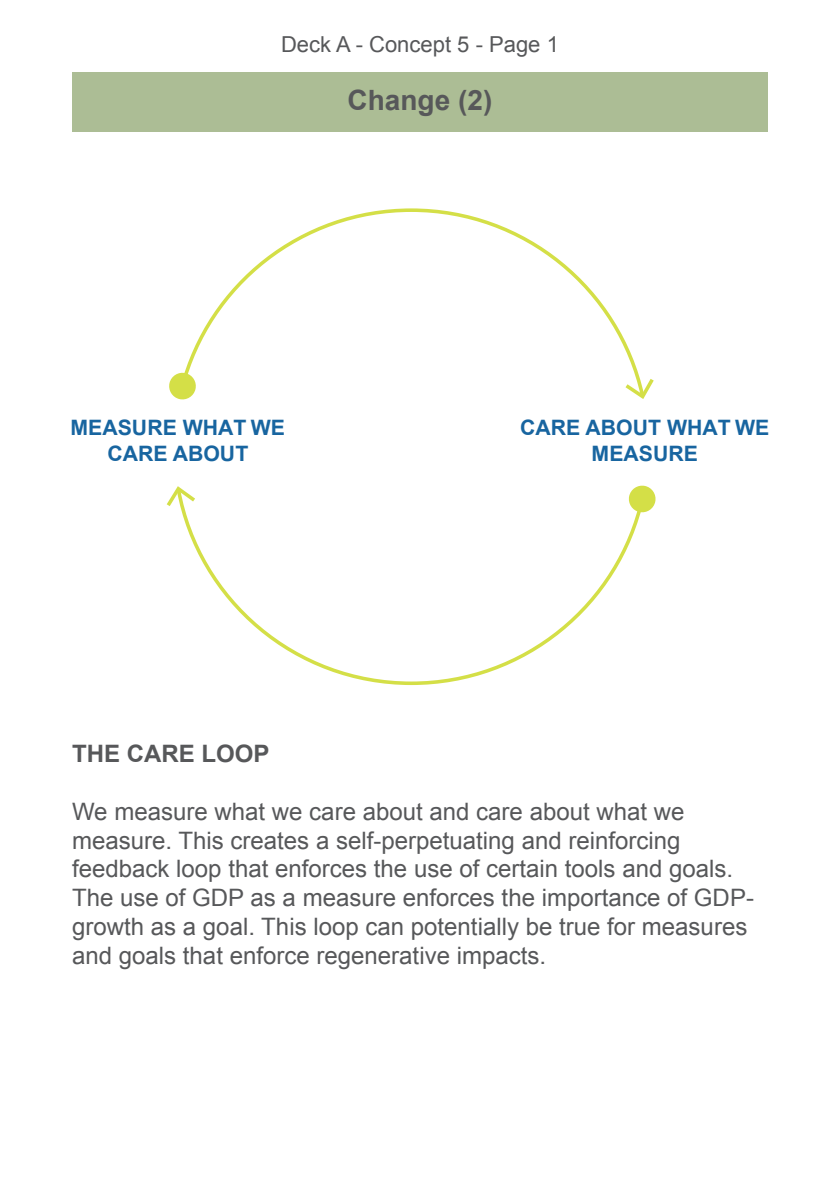
<style>
.page{position:relative;width:840px;height:1191px;background:#fff}
.page>*{position:absolute;margin:0;border:0;box-sizing:border-box;transform-origin:0 0}
.t1{font:700 28px "Arial";color:#57585a}
.t2{font:24px/28.8px "Arial";color:#57585a}
.t3{font:700 24px "Arial";color:#57585a}
.t4{font:22px "Arial";color:#57585a}
.t5{font:700 21.2px/25.4px "Arial";color:#1865a0;text-align:center}
</style>
<div class="page">
<div style="left:72px;top:73px;width:695px;height:59px;background:#acbd95"></div>
<svg style="left:185px;top:208px;width:455px;height:171px"></svg>
<svg style="left:169px;top:371px;width:28px;height:29px"></svg>
<svg style="left:625px;top:379px;width:28px;height:20px"></svg>
<svg style="left:180px;top:506px;width:461px;height:180px"></svg>
<svg style="left:627px;top:485px;width:29px;height:28px"></svg>
<svg style="left:167px;top:486px;width:28px;height:20px"></svg>
<p class="t4" style="left:281px;top:32px;width:279px">Deck A - Concept 5 - Page 1</p>
<p class="t1" style="left:347px;top:85px;width:146px">Change (2)</p>
<p class="t5" style="left:70px;top:415px;width:216px">MEASURE WHAT WE<br>CARE ABOUT</p>
<p class="t3" style="left:72px;top:740px;width:199px">THE CARE LOOP</p>
<p class="t5" style="left:520px;top:415px;width:250px">CARE ABOUT WHAT WE<br>MEASURE</p>
<p class="t2" style="left:72px;top:797px;width:683px">We measure what we care about and care about what we measure. This creates a self-perpetuating and reinforcing feedback loop that enforces the use of certain tools and goals.<br>The use of GDP as a measure enforces the importance of GDP&shy;growth as a goal. This loop can potentially be true for measures and goals that enforce regenerative impacts.</p>
</div>
